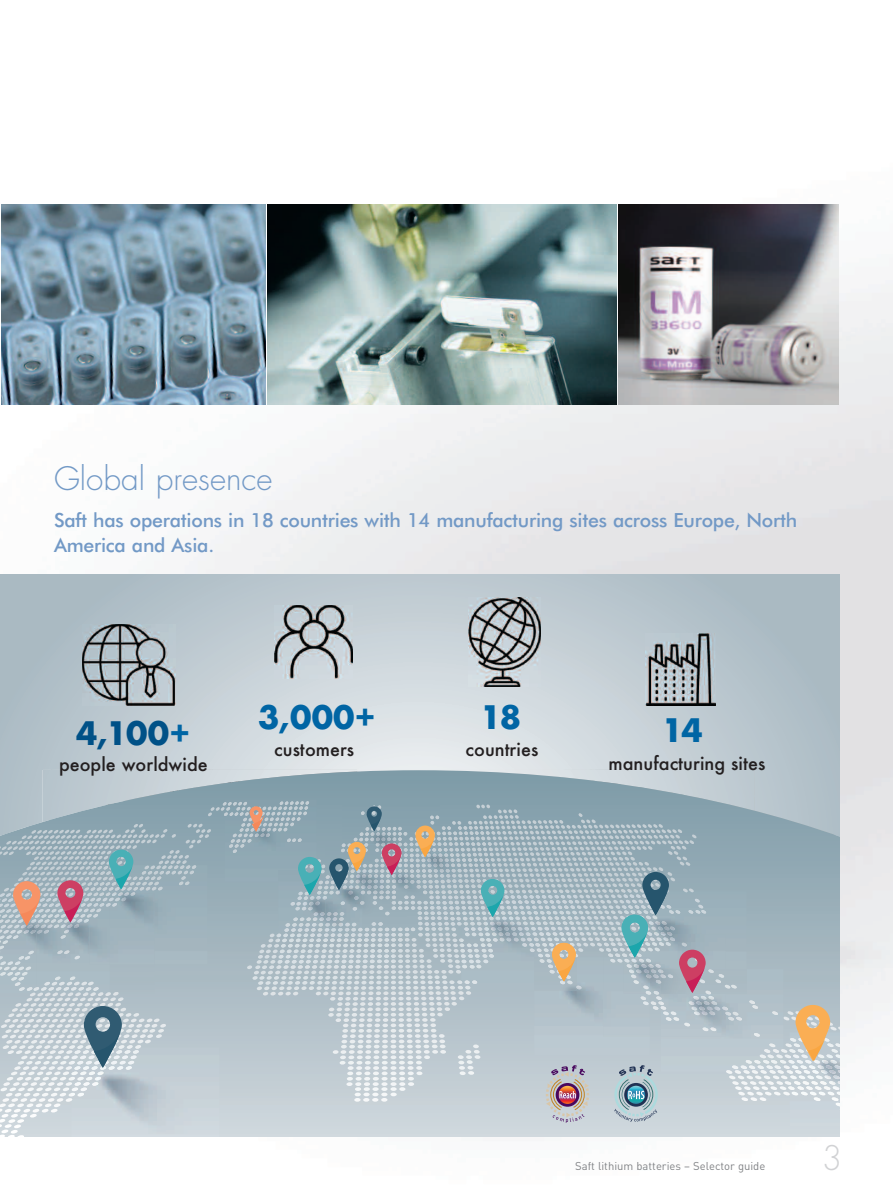
<style>
.page{position:relative;width:893px;height:1191px;background:#fff}
.page>*{position:absolute;margin:0;border:0;box-sizing:border-box;transform-origin:0 0}
.t1{font:300 33px "Futura";color:#d1d2d4}
.t2{font:300 31.5px "Futura";color:#7299c6}
.t3{font:700 31.5px "Futura";letter-spacing:-.03em;color:#0065a4}
.t4{font:700 31.5px "Futura";color:#005187}
.t5{font:500 19.5px/25.5px "Futura BT";letter-spacing:-.01em;color:#7299c6}
.t6{font:500 18px "Futura";color:#231f20}
.t7{font:11.25px "DINOT";color:#808285}
.s1{color:#0065a4}
</style>
<div class="page">
<img style="left:1px;top:204px;width:892px;height:933px">
<img style="left:1px;top:204px;width:264px;height:200px">
<img style="left:267px;top:204px;width:349px;height:200px">
<img style="left:618px;top:204px;width:221px;height:200px">
<svg style="left:0;top:574px;width:839px;height:196px;background:#c0ccd2"></svg>
<svg style="left:0;top:770px;width:839px;height:367px;background:#aebec7"></svg>
<svg style="left:0;top:1098px;width:49px;height:39px"></svg>
<img style="left:71px;top:1047px;width:148px;height:90px">
<img style="left:71px;top:1066px;width:53px;height:34px">
<svg style="left:84px;top:1006px;width:38px;height:61px;background:#708d9d"></svg>
<div style="left:343px;top:804px;width:97px;height:23px;background:#86a1ad"></div>
<img style="left:343px;top:827px;width:53px;height:15px">
<svg style="left:366px;top:806px;width:16px;height:25px"></svg>
<img style="left:429px;top:911px;width:30px;height:18px">
<img style="left:650px;top:1009px;width:11px;height:27px">
<img style="left:650px;top:994px;width:11px;height:15px">
<img style="left:603px;top:934px;width:18px;height:23px">
<img style="left:406px;top:911px;width:23px;height:24px">
<img style="left:789px;top:1032px;width:50px;height:94px">
<img style="left:791px;top:1091px;width:48px;height:15px">
<img style="left:89px;top:865px;width:118px;height:99px">
<img style="left:89px;top:882px;width:74px;height:11px">
<img style="left:110px;top:893px;width:44px;height:71px">
<img style="left:110px;top:893px;width:25px;height:13px">
<img style="left:0;top:893px;width:36px;height:63px">
<img style="left:0;top:956px;width:36px;height:37px">
<img style="left:36px;top:893px;width:74px;height:88px">
<img style="left:36px;top:981px;width:74px;height:12px">
<img style="left:89px;top:893px;width:21px;height:24px">
<svg style="left:109px;top:849px;width:24px;height:40px"></svg>
<img style="left:461px;top:892px;width:116px;height:98px">
<img style="left:461px;top:948px;width:91px;height:41px">
<img style="left:534px;top:957px;width:116px;height:98px">
<img style="left:603px;top:957px;width:47px;height:79px">
<img style="left:610px;top:958px;width:40px;height:47px">
<img style="left:534px;top:957px;width:43px;height:33px">
<img style="left:539px;top:957px;width:13px;height:31px">
<svg style="left:552px;top:942px;width:30px;height:47px"></svg>
<img style="left:558px;top:958px;width:17px;height:23px">
<svg style="left:13px;top:881px;width:27px;height:44px"></svg>
<img style="left:224px;top:799px;width:93px;height:83px">
<img style="left:229px;top:828px;width:73px;height:25px">
<svg style="left:250px;top:806px;width:15px;height:26px"></svg>
<svg style="left:795px;top:1005px;width:35px;height:56px;background:#e3bc8a"></svg>
<svg style="left:57px;top:880px;width:26px;height:42px"></svg>
<img style="left:469px;top:597px;width:71px;height:90px">
<img style="left:275px;top:606px;width:77px;height:72px">
<img style="left:646px;top:633px;width:70px;height:72px">
<img style="left:82px;top:624px;width:93px;height:81px">
<img style="left:669px;top:891px;width:78px;height:78px">
<img style="left:669px;top:910px;width:6px;height:24px">
<img style="left:669px;top:934px;width:57px;height:35px">
<img style="left:650px;top:942px;width:54px;height:52px">
<img style="left:624px;top:958px;width:26px;height:36px">
<svg style="left:621px;top:872px;width:48px;height:86px;background:#85a9b4"></svg>
<img style="left:661px;top:969px;width:122px;height:102px">
<img style="left:726px;top:1043px;width:57px;height:28px">
<img style="left:661px;top:994px;width:65px;height:42px">
<img style="left:661px;top:997px;width:65px;height:34px">
<img style="left:661px;top:969px;width:86px;height:25px">
<svg style="left:726px;top:984px;width:11px;height:4px"></svg>
<svg style="left:679px;top:949px;width:27px;height:44px"></svg>
<img style="left:278px;top:882px;width:114px;height:77px">
<img style="left:278px;top:959px;width:116px;height:9px">
<img style="left:278px;top:870px;width:20px;height:12px">
<svg style="left:394px;top:929px;width:12px;height:15px"></svg>
<img style="left:394px;top:895px;width:12px;height:34px">
<img style="left:310px;top:895px;width:15px;height:38px">
<img style="left:310px;top:933px;width:84px;height:11px">
<img style="left:325px;top:895px;width:38px;height:27px">
<img style="left:325px;top:922px;width:69px;height:13px">
<img style="left:363px;top:895px;width:31px;height:34px">
<img style="left:440px;top:826px;width:53px;height:85px">
<img style="left:459px;top:873px;width:33px;height:36px">
<img style="left:396px;top:826px;width:44px;height:18px">
<img style="left:396px;top:844px;width:63px;height:67px">
<img style="left:429px;top:884px;width:30px;height:25px">
<img style="left:413px;top:844px;width:27px;height:46px">
<img style="left:415px;top:844px;width:25px;height:44px">
<img style="left:406px;top:890px;width:23px;height:21px">
<img style="left:406px;top:858px;width:23px;height:30px">
<img style="left:461px;top:909px;width:20px;height:2px">
<img style="left:461px;top:892px;width:20px;height:17px">
<svg style="left:481px;top:879px;width:23px;height:38px"></svg>
<img style="left:396px;top:892px;width:10px;height:18px">
<img style="left:401px;top:858px;width:5px;height:32px">
<svg style="left:298px;top:842px;width:103px;height:53px;background:#94a2a9"></svg>
<svg style="left:415px;top:825px;width:20px;height:32px"></svg>
<svg style="left:546px;top:1065px;width:43px;height:58px;background:#baa9af"></svg>
<svg style="left:614px;top:1065px;width:44px;height:57px;background:#9cb5c0"></svg>
<h2 class="t2" style="left:54px;top:463px;width:220px">Global presence</h2>
<p class="t5" style="left:54px;top:507px;width:745px">Saft has operations in 18 countries with 14 manufacturing sites across Europe, North<br>America and Asia.</p>
<h2 class="t3" style="left:258px;top:694px;width:119px">3,000+</h2>
<h2 class="t3" style="left:480px;top:694px;width:42px">18</h2>
<h2 class="t4" style="left:76px;top:710px;width:116px">4,100<span class="s1">+</span></h2>
<h2 class="t3" style="left:662px;top:707px;width:43px">14</h2>
<p class="t6" style="left:274px;top:739px;width:81px">customers</p>
<p class="t6" style="left:466px;top:739px;width:74px">countries</p>
<p class="t6" style="left:59px;top:754px;width:150px">people worldwide</p>
<p class="t6" style="left:609px;top:753px;width:158px">manufacturing sites</p>
<p class="t7" style="left:575px;top:1162px;width:192px">Saft lithium batteries – Selector guide</p>
<h1 class="t1" style="left:822px;top:1142px;width:22px">3</h1>
</div>
